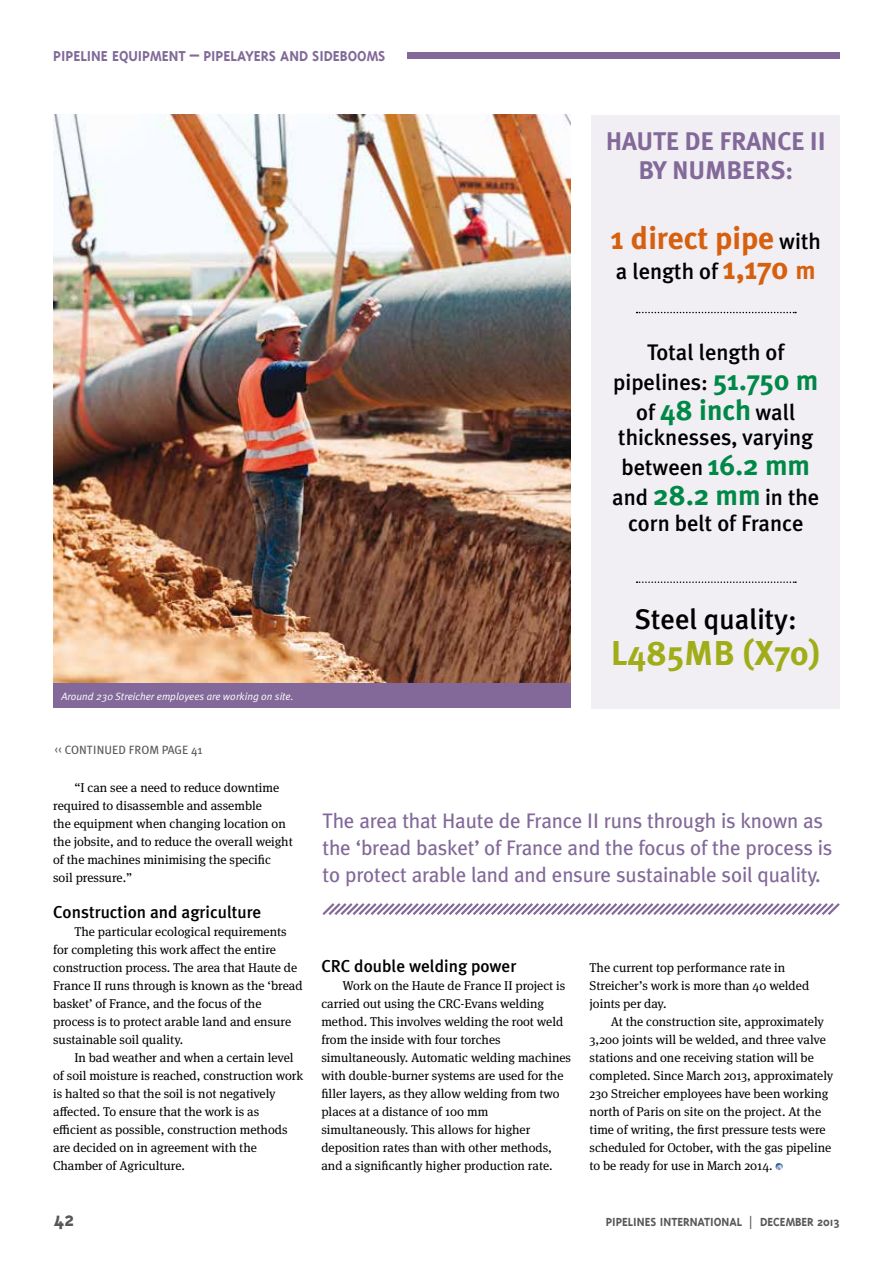
<style>
.page{position:relative;width:893px;height:1263px;background:#fff}
.page>*{position:absolute;margin:0;border:0;box-sizing:border-box;transform-origin:0 0}
.t1{font:700 34.5px "Meta Plus";color:#a0ad18}
.t2{font:700 31.5px "Meta Plus";color:#d6600d}
.t3{font:500 28.5px "Meta Plus";color:#000}
.t4{font:700 25.5px/28.5px "Meta Plus";letter-spacing:-.01em;color:#826999;text-align:center}
.t5{font:500 22.5px/30px "Meta Plus";color:#000;text-align:center}
.t6{font:700 22.5px "Triplex";color:#58585a}
.t7{font:21px/27px "Meta Plus";letter-spacing:-.01em;color:#826999}
.t8{font:500 17.25px "Meta Plus";color:#000}
.t9{font:700 16.5px "Triplex";color:#826999}
.t10{font:700 13.5px "Triplex";color:#58585a}
.t11{font:12.75px/18px "Meta Serif OT";color:#000}
.t12{font:12px "Meta Plus";color:#58585a}
.t13{font:italic 10.5px "Meta Plus Normal";color:#fff}
.s1{font-weight:500;font-size:22.5px;color:#000}
.s2{font-weight:700;font-size:31.5px;color:#d6600d}
.s3{font-weight:700;font-size:25.5px;color:#d6600d}
.s4{font-weight:700;font-size:28.5px;color:#008847}
</style>
<div class="page">
<div style="left:407px;top:52px;width:433px;height:6px;background:#826999"></div>
<svg style="left:775px;top:1163px;width:8px;height:8px"></svg>
<svg style="left:322px;top:903px;width:518px;height:12px"></svg>
<img style="left:53px;top:115px;width:517px;height:568px">
<div style="left:53px;top:683px;width:517px;height:25px;background:#826999"></div>
<div style="left:592px;top:115px;width:248px;height:593px;background:#f1eef4"></div>
<svg style="left:637px;top:312px;width:159px;height:1px"></svg>
<svg style="left:637px;top:581px;width:159px;height:2px"></svg>
<p class="t9" style="left:53px;top:47px;width:334px">PIPELINE EQUIPMENT – PIPELAYERS AND SIDEBOOMS</p>
<p class="t13" style="left:62px;top:690px;width:234px">Around 230 Streicher employees are working on site.</p>
<p class="t12" style="left:54px;top:743px;width:150px">‹‹ CONTINUED FROM PAGE 41</p>
<h3 class="t4" style="left:606px;top:127px;width:221px">HAUTE DE FRANCE II<br>BY NUMBERS:</h3>
<h2 class="t2" style="left:611px;top:220px;width:212px">1 direct pipe <span class="s1">with</span></h2>
<h3 class="t5" style="left:616px;top:256px;width:202px">a length of <span class="s2">1,170</span> <span class="s3">m</span></h3>
<h3 class="t5" style="left:613px;top:337px;width:207px">Total length of pipelines: <span class="s4">51.750 m </span>of <span class="s4">48 inch</span> wall</h3>
<h3 class="t5" style="left:612px;top:422px;width:209px">thicknesses, varying between <span class="s4">16.2 mm </span>and <span class="s4">28.2 mm</span> in the</h3>
<h3 class="t5" style="left:628px;top:508px;width:177px">corn belt of France</h3>
<h3 class="t3" style="left:635px;top:603px;width:163px">Steel quality:</h3>
<h1 class="t1" style="left:611px;top:633px;width:211px">L485MB (X70)</h1>
<p class="t11" style="left:53px;top:779px;width:241px;text-indent:21px">“I can see a need to reduce downtime required to disassemble and assemble<br>the equipment when changing location on the jobsite, and to reduce the overall weight of the machines minimising the specific soil pressure.”</p>
<h3 class="t8" style="left:53px;top:902px;width:210px">Construction and agriculture</h3>
<p class="t11" style="left:53px;top:923px;width:251px;text-indent:21px">The particular ecological requirements for completing this work affect the entire construction process. The area that Haute de France II runs through is known as the ‘bread basket’ of France, and the focus of the process is to protect arable land and ensure sustainable soil quality.</p>
<p class="t11" style="left:53px;top:1049px;width:252px;text-indent:21px">In bad weather and when a certain level of soil moisture is reached, construction work is halted so that the soil is not negatively affected. To ensure that the work is as efficient as possible, construction methods are decided on in agreement with the Chamber of Agriculture.</p>
<h3 class="t7" style="left:322px;top:807px;width:512px">The area that Haute de France II runs through is known as the ‘bread basket’ of France and the focus of the process is to protect arable land and ensure sustainable soil quality.</h3>
<h3 class="t8" style="left:321px;top:956px;width:196px">CRC double welding power</h3>
<p class="t11" style="left:321px;top:977px;width:251px;text-indent:21px">Work on the Haute de France II project is carried out using the CRC-Evans welding method. This involves welding the root weld from the inside with four torches simultaneously. Automatic welding machines with double-burner systems are used for the filler layers, as they allow welding from two places at a distance of 100 mm simultaneously. This allows for higher deposition rates than with other methods, and a significantly higher production rate.</p>
<p class="t11" style="left:590px;top:959px;width:221px">The current top performance rate in<br>Streicher’s work is more than 40 welded joints per day.</p>
<p class="t11" style="left:590px;top:1013px;width:245px;text-indent:21px">At the construction site, approximately 3,200 joints will be welded, and three valve stations and one receiving station will be completed. Since March 2013, approximately 230 Streicher employees have been working north of Paris on site on the project. At the time of writing, the first pressure tests were scheduled for October, with the gas pipeline to be ready for use in March 2014.</p>
<h3 class="t6" style="left:53px;top:1206px;width:23px">42</h3>
<p class="t10" style="left:606px;top:1214px;width:236px">PIPELINES INTERNATIONAL | DECEMBER 2013</p>
</div>
